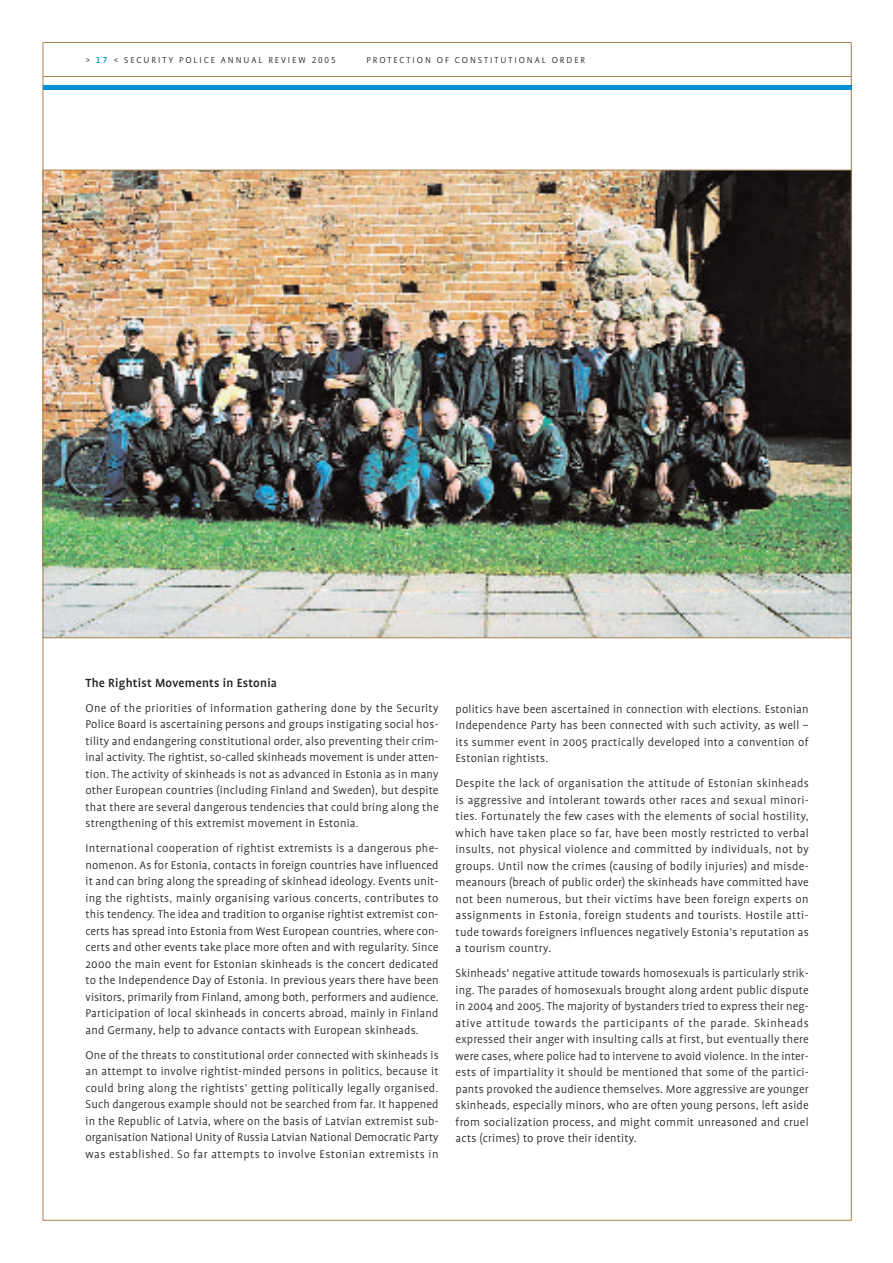
<style>
.page{position:relative;width:893px;height:1263px;background:#fff}
.page>*{position:absolute;margin:0;border:0;box-sizing:border-box;transform-origin:0 0}
.t1{font:500 13.5px "Profile";letter-spacing:.015em;color:#231f20}
.t2{font:300 12.75px/16.5px "Profile";letter-spacing:.015em;color:#231f20;text-align:justify}
.t3{font:300 9.75px "Profile";letter-spacing:.2em;color:#231f20}
.s1{font-family:"Profile NO";font-weight:500;color:#008fd5}
.s2{font-family:"Profile NO"}
</style>
<div class="page">
<img style="left:44px;top:171px;width:807px;height:467px">
<hr style="left:43px;top:42px;width:808px;height:1px;background:#a7814d">
<hr style="left:43px;top:76px;width:808px;height:1px;background:#a7814d">
<hr style="left:43px;top:1220px;width:808px;height:1px;background:#a7814d">
<hr style="left:43px;top:43px;width:1px;height:1177px;background:#a7814d">
<hr style="left:851px;top:43px;width:1px;height:1177px;background:#a7814d">
<hr style="left:43px;top:85px;width:808px;height:4px;background:#008fd5">
<hr style="left:43px;top:170px;width:808px;height:1px;background:#a7814d">
<hr style="left:43px;top:638px;width:808px;height:1px;background:#a7814d">
<p class="t3" style="left:86px;top:56px;width:251px">&gt; <span class="s1">17</span> &lt; SECURITY POLICE ANNUAL REVIEW <span class="s2">2005</span></p>
<p class="t3" style="left:366px;top:56px;width:220px">PROTECTION OF CONSTITUTIONAL ORDER</p>
<p class="t1" style="left:85px;top:677px;width:193px">The Rightist Movements in Estonia</p>
<p class="t2" style="left:85px;top:700px;width:355px">One of the priorities of information gathering done by the Security Police Board is ascertaining persons and groups instigating social hos&shy;tility and endangering constitutional order, also preventing their crim&shy;inal activity. The rightist, so-called skinheads movement is under atten&shy;tion. The activity of skinheads is not as advanced in Estonia as in many other European countries (including Finland and Sweden), but despite that there are several dangerous tendencies that could bring along the strengthening of this extremist movement in Estonia.</p>
<p class="t2" style="left:85px;top:841px;width:354px">International cooperation of rightist extremists is a dangerous phe&shy;nomenon. As for Estonia, contacts in foreign countries have influenced it and can bring along the spreading of skinhead ideology. Events unit&shy;ing the rightists, mainly organising various concerts, contributes to this tendency. The idea and tradition to organise rightist extremist con&shy;certs has spread into Estonia from West European countries, where con&shy;certs and other events take place more often and with regularity. Since 2000 the main event for Estonian skinheads is the concert dedicated to the Independence Day of Estonia. In previous years there have been visitors, primarily from Finland, among both, performers and audience.<br>Participation of local skinheads in concerts abroad, mainly in Finland and Germany, help to advance contacts with European skinheads.</p>
<p class="t2" style="left:85px;top:1047px;width:355px">One of the threats to constitutional order connected with skinheads is an attempt to involve rightist-minded persons in politics, because it could bring along the rightists’ getting politically legally organised.<br>Such dangerous example should not be searched from far. It happened in the Republic of Latvia, where on the basis of Latvian extremist sub&shy;organisation National Unity of Russia Latvian National Democratic Party was established. So far attempts to involve Estonian extremists in</p>
<p class="t2" style="left:455px;top:702px;width:354px">politics have been ascertained in connection with elections. Estonian Independence Party has been connected with such activity, as well – its summer event in 2005 practically developed into a convention of Estonian rightists.</p>
<p class="t2" style="left:455px;top:776px;width:354px">Despite the lack of organisation the attitude of Estonian skinheads is aggressive and intolerant towards other races and sexual minori&shy;ties. Fortunately the few cases with the elements of social hostility, which have taken place so far, have been mostly restricted to verbal insults, not physical violence and committed by individuals, not by groups. Until now the crimes (causing of bodily injuries) and misde&shy;meanours (breach of public order) the skinheads have committed have not been numerous, but their victims have been foreign experts on assignments in Estonia, foreign students and tourists. Hostile atti&shy;tude towards foreigners influences negatively Estonia’s reputation as a tourism country.</p>
<p class="t2" style="left:455px;top:966px;width:354px">Skinheads’ negative attitude towards homosexuals is particularly strik&shy;ing. The parades of homosexuals brought along ardent public dispute in 2004 and 2005. The majority of bystanders tried to express their neg&shy;ative attitude towards the participants of the parade. Skinheads expressed their anger with insulting calls at first, but eventually there were cases, where police had to intervene to avoid violence. In the inter&shy;ests of impartiality it should be mentioned that some of the partici&shy;pants provoked the audience themselves. More aggressive are younger skinheads, especially minors, who are often young persons, left aside from socialization process, and might commit unreasoned and cruel acts (crimes) to prove their identity.</p>
</div>
